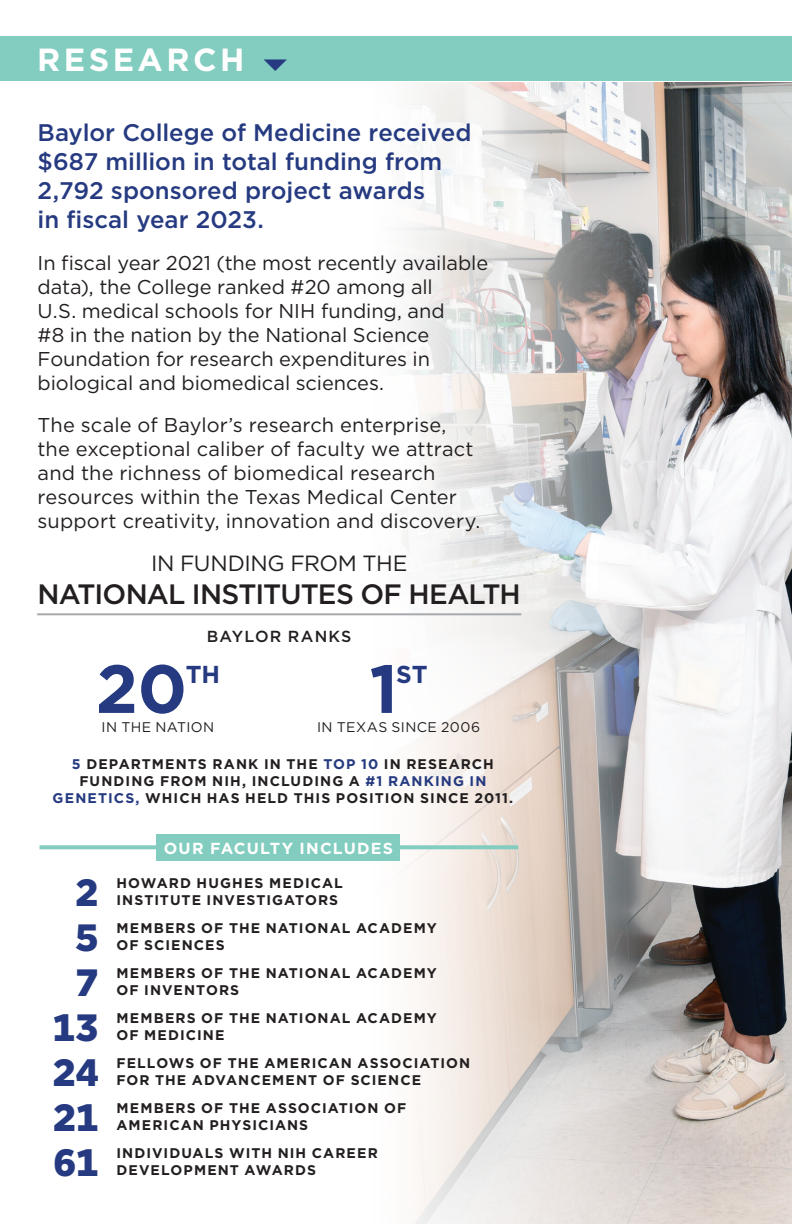
<style>
.page{position:relative;width:792px;height:1224px;background:#fff}
.page>*{position:absolute;margin:0;border:0;box-sizing:border-box;transform-origin:0 0}
.t1{font:700 68px "Gotham";color:#253a80}
.t2{font:900 38px "Gotham";letter-spacing:-.005em;color:#253a80}
.t3{font:700 32px "Gotham";letter-spacing:.11em;color:#fff}
.t4{font:500 28px "Gotham";letter-spacing:-.03em;color:#231f20}
.t5{font:700 24.4px "Gotham";color:#253a80}
.t6{font:500 24px/28.8px "Gotham";color:#253a80}
.t7{font:22px "Gotham";letter-spacing:-.015em;color:#231f20}
.t8{font:20px/24px "Gotham";color:#231f20}
.t9{font:700 16px "Gotham";letter-spacing:.075em;color:#fff}
.t10{font:500 16px "Gotham";letter-spacing:.07em;color:#231f20}
.t11{font:700 14px/16.8px "Gotham";letter-spacing:.075em;color:#231f20}
.t12{font:14px "Gotham";letter-spacing:.03em;color:#231f20}
.s1{color:#253a80}
</style>
<div class="page">
<img style="left:132px;top:82px;width:660px;height:1142px">
<hr style="left:37px;top:613px;width:484px;height:2px;background:#a8a9ad">
<div style="left:0;top:36px;width:792px;height:45px;background:#82cdbf"></div>
<svg style="left:40px;top:845px;width:478px;height:4px"></svg>
<div style="left:157px;top:834px;width:243px;height:27px;background:#82cdbf"></div>
<h3 class="t3" style="left:37px;top:39px;width:209px">RESEARCH</h3>
<h3 class="t6" style="left:38px;top:118px;width:435px">Baylor College of Medicine received $687 million in total funding from<br>2,792 sponsored project awards<br>in fiscal year 2023.</h3>
<p class="t8" style="left:38px;top:250px;width:452px">In fiscal year 2021 (the most recently available data), the College ranked #20 among all<br>U.S. medical schools for NIH funding, and<br>#8 in the nation by the National Science Foundation for research expenditures in biological and biomedical sciences.</p>
<h3 class="t8" style="left:38px;top:412px;width:444px">The scale of Baylor’s research enterprise, the exceptional caliber of faculty we attract and the richness of biomedical research resources within the Texas Medical Center support creativity, innovation and discovery.</h3>
<h3 class="t7" style="left:151px;top:549px;width:258px">IN FUNDING FROM THE</h3>
<h3 class="t4" style="left:38px;top:576px;width:485px">NATIONAL INSTITUTES OF HEALTH</h3>
<p class="t10" style="left:207px;top:625px;width:146px">BAYLOR RANKS</p>
<h1 class="t1" style="left:96px;top:644px;width:93px">20</h1>
<h3 class="t5" style="left:186px;top:658px;width:36px">TH</h3>
<h1 class="t1" style="left:369px;top:644px;width:30px">1</h1>
<h3 class="t5" style="left:396px;top:658px;width:33px">ST</h3>
<p class="t12" style="left:102px;top:718px;width:114px">IN THE NATION</p>
<p class="t12" style="left:317px;top:718px;width:165px">IN TEXAS SINCE 2006</p>
<p class="t11" style="left:53px;top:756px;width:462px;text-align:center"><span class="s1">5</span> DEPARTMENTS RANK IN THE <span class="s1">TOP 10</span> IN RESEARCH<br>FUNDING FROM NIH, INCLUDING A <span class="s1">#1 RANKING IN<br>GENETICS,</span> WHICH HAS HELD THIS POSITION SINCE 2011.</p>
<p class="t9" style="left:164px;top:837px;width:231px">OUR FACULTY INCLUDES</p>
<h2 class="t2" style="left:76px;top:867px;width:24px">2</h2>
<p class="t11" style="left:116px;top:875px;width:228px">HOWARD HUGHES MEDICAL<br>INSTITUTE INVESTIGATORS</p>
<h2 class="t2" style="left:76px;top:912px;width:24px">5</h2>
<p class="t11" style="left:116px;top:920px;width:322px">MEMBERS OF THE NATIONAL ACADEMY<br>OF SCIENCES</p>
<h2 class="t2" style="left:76px;top:957px;width:24px">7</h2>
<p class="t11" style="left:116px;top:965px;width:322px">MEMBERS OF THE NATIONAL ACADEMY<br>OF INVENTORS</p>
<h2 class="t2" style="left:52px;top:1002px;width:48px">13</h2>
<p class="t11" style="left:116px;top:1010px;width:322px">MEMBERS OF THE NATIONAL ACADEMY<br>OF MEDICINE</p>
<h2 class="t2" style="left:53px;top:1047px;width:47px">24</h2>
<p class="t11" style="left:116px;top:1055px;width:355px">FELLOWS OF THE AMERICAN ASSOCIATION<br>FOR THE ADVANCEMENT OF SCIENCE</p>
<h2 class="t2" style="left:53px;top:1092px;width:47px">21</h2>
<p class="t11" style="left:116px;top:1100px;width:291px">MEMBERS OF THE ASSOCIATION OF<br>AMERICAN PHYSICIANS</p>
<h2 class="t2" style="left:54px;top:1137px;width:46px">61</h2>
<p class="t11" style="left:116px;top:1145px;width:263px">INDIVIDUALS WITH NIH CAREER<br>DEVELOPMENT AWARDS</p>
</div>
